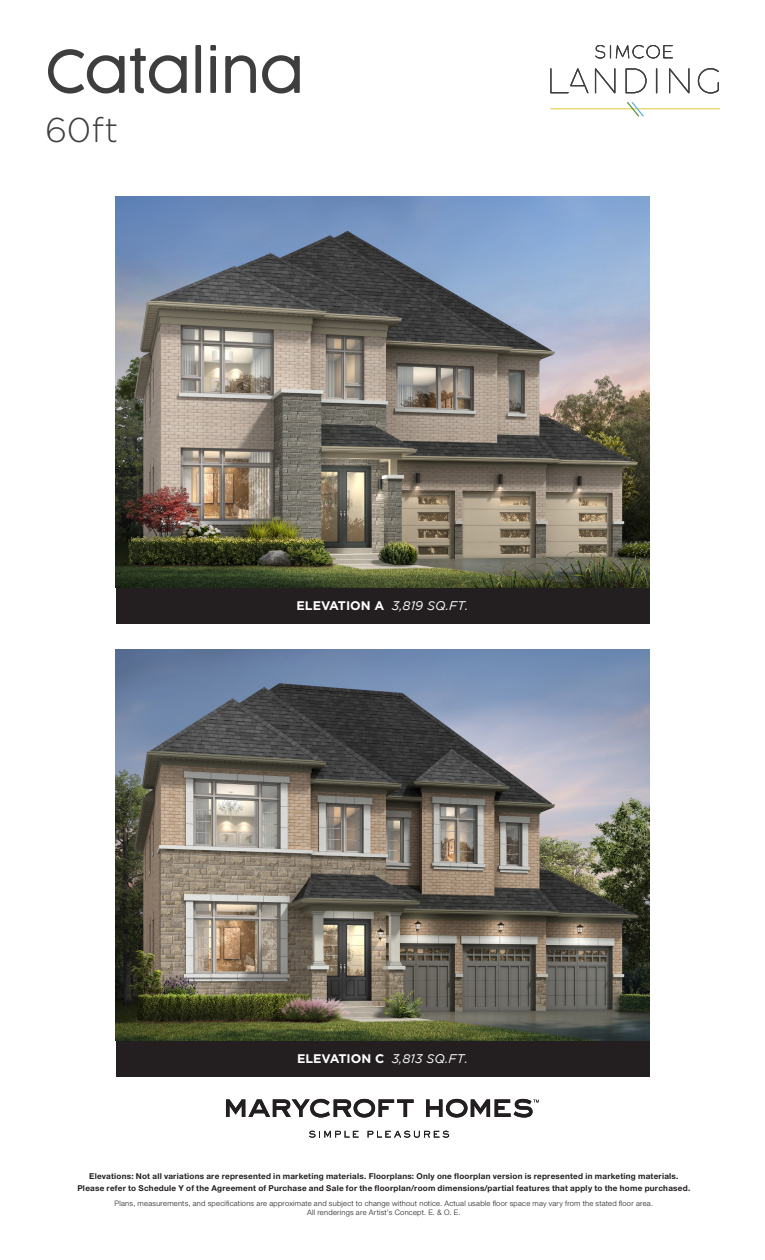
<style>
.page{position:relative;width:765px;height:1260px;background:#fff}
.page>*{position:absolute;margin:0;border:0;box-sizing:border-box;transform-origin:0 0}
.t1{font:300 58.12px "Cocogoose";color:#3e3e3f}
.t2{font:300 34.38px "Gotham";color:#3e3e3f}
.t3{font:italic 12.5px "Gotham";letter-spacing:.005em;color:#fff}
.t4{font:700 8.12px/11.2px "Helvetica Neue LT Std";letter-spacing:.03em;color:#231f20;text-align:center}
.t5{font:300 7.5px/9.4px "Helvetica Neue LT Std";letter-spacing:.035em;color:#231f20;text-align:center}
.s1{font-weight:700;font-style:normal}
</style>
<div class="page">
<svg style="left:550px;top:68px;width:38px;height:25px"></svg>
<svg style="left:595px;top:68px;width:20px;height:25px"></svg>
<svg style="left:626px;top:68px;width:21px;height:25px"></svg>
<svg style="left:656px;top:68px;width:1px;height:25px"></svg>
<svg style="left:669px;top:68px;width:20px;height:25px"></svg>
<svg style="left:698px;top:68px;width:21px;height:26px"></svg>
<svg style="left:595px;top:45px;width:78px;height:14px"></svg>
<hr style="left:550px;top:108px;width:170px;height:1px;background:#ead362">
<svg style="left:627px;top:102px;width:17px;height:15px"></svg>
<svg style="left:309px;top:1131px;width:50px;height:7px"></svg>
<svg style="left:368px;top:1131px;width:81px;height:7px"></svg>
<svg style="left:226px;top:1099px;width:188px;height:19px"></svg>
<svg style="left:426px;top:1099px;width:113px;height:19px"></svg>
<div style="left:116px;top:586px;width:533px;height:37px;background:#231f20"></div>
<div style="left:116px;top:1040px;width:533px;height:37px;background:#231f20"></div>
<img style="left:116px;top:196px;width:533px;height:391px">
<img style="left:116px;top:650px;width:533px;height:391px">
<p class="t1" style="left:45px;top:31px;width:260px">Catalina</p>
<p class="t2" style="left:45px;top:108px;width:75px">60ft</p>
<p class="t3" style="left:297px;top:599px;width:173px"><span class="s1">ELEVATION A</span> 3,819 SQ.FT.</p>
<p class="t3" style="left:297px;top:1052px;width:172px"><span class="s1">ELEVATION C</span> 3,813 SQ.FT.</p>
<p class="t4" style="left:77px;top:1171px;width:614px">Elevations: Not all variations are represented in marketing materials. Floorplans: Only one floorplan version is represented in marketing materials.<br>Please refer to Schedule Y of the Agreement of Purchase and Sale for the floorplan/room dimensions/partial features that apply to the home purchased.</p>
<p class="t5" style="left:115px;top:1198px;width:540px">Plans, measurements, and specifications are approximate and subject to change without notice. Actual usable floor space may vary from the stated floor area.<br>All renderings are Artist’s Concept. E. &amp; O. E.</p>
</div>
